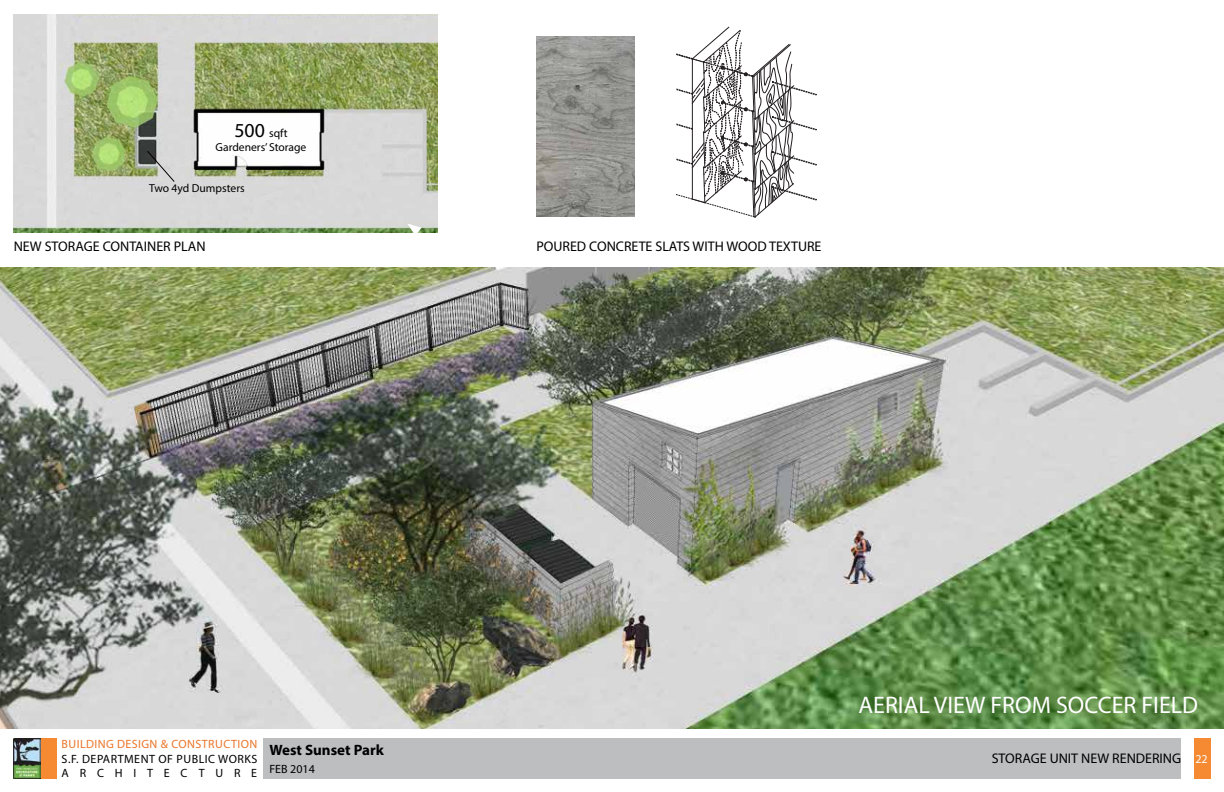
<style>
.page{position:relative;width:1224px;height:792px;background:#fff}
.page>*{position:absolute;margin:0;border:0;box-sizing:border-box;transform-origin:0 0}
.t1{font:24px "Myriad Pro";color:#fff}
.t2{font:700 15px "Myriad Pro";color:#000}
.t3{font:14px "Myriad Pro";color:#000}
.t4{font:12px/14px "Myriad Pro";letter-spacing:.04em;color:#000}
.t5{font:12px "Myriad Pro";letter-spacing:.035em;color:#eb7529}
.t6{font:11.6px/13.9px "Myriad Pro";color:#000;text-align:center}
.s1{font-size:19.8px}
.s2{font-size:12px;color:#fff}
</style>
<div class="page">
<div style="left:40px;top:738px;width:17px;height:40px;background:#f58a33"></div>
<div style="left:263px;top:738px;width:918px;height:40px;background:#bcbec0"></div>
<img style="left:14px;top:738px;width:26px;height:40px">
<div style="left:1194px;top:738px;width:16px;height:40px;background:#f58a33"></div>
<img style="left:0;top:267px;width:1224px;height:462px">
<img style="left:14px;top:14px;width:424px;height:218px">
<svg style="left:407px;top:223px;width:14px;height:10px"></svg>
<img style="left:536px;top:36px;width:99px;height:180px">
<svg style="left:676px;top:26px;width:141px;height:192px"></svg>
<svg style="left:146px;top:150px;width:30px;height:33px"></svg>
<p class="t6" style="left:216px;top:126px;width:92px"><span class="s1">500</span> sqft<br>Gardeners’ Storage</p>
<p class="t6" style="left:149px;top:181px;width:97px">Two 4yd Dumpsters</p>
<p class="t3" style="left:14px;top:238px;width:193px">NEW STORAGE CONTAINER PLAN</p>
<p class="t3" style="left:536px;top:238px;width:287px">POURED CONCRETE SLATS WITH WOOD TEXTURE</p>
<p class="t5" style="left:62px;top:737px;width:197px">BUILDING DESIGN &amp; CONSTRUCTION</p>
<p class="t4" style="left:62px;top:751px;width:197px">S.F. DEPARTMENT OF PUBLIC WORKS<br>ARCHITECTURE</p>
<p class="t2" style="left:269px;top:740px;width:116px">West Sunset Park</p>
<p class="t4" style="left:269px;top:761px;width:47px">FEB 2014</p>
<h1 class="t1" style="left:859px;top:690px;width:341px">AERIAL VIEW FROM SOCCER FIELD</h1>
<p class="t3" style="left:992px;top:750px;width:218px">STORAGE UNIT NEW RENDERING <span class="s2">22</span></p>
</div>
